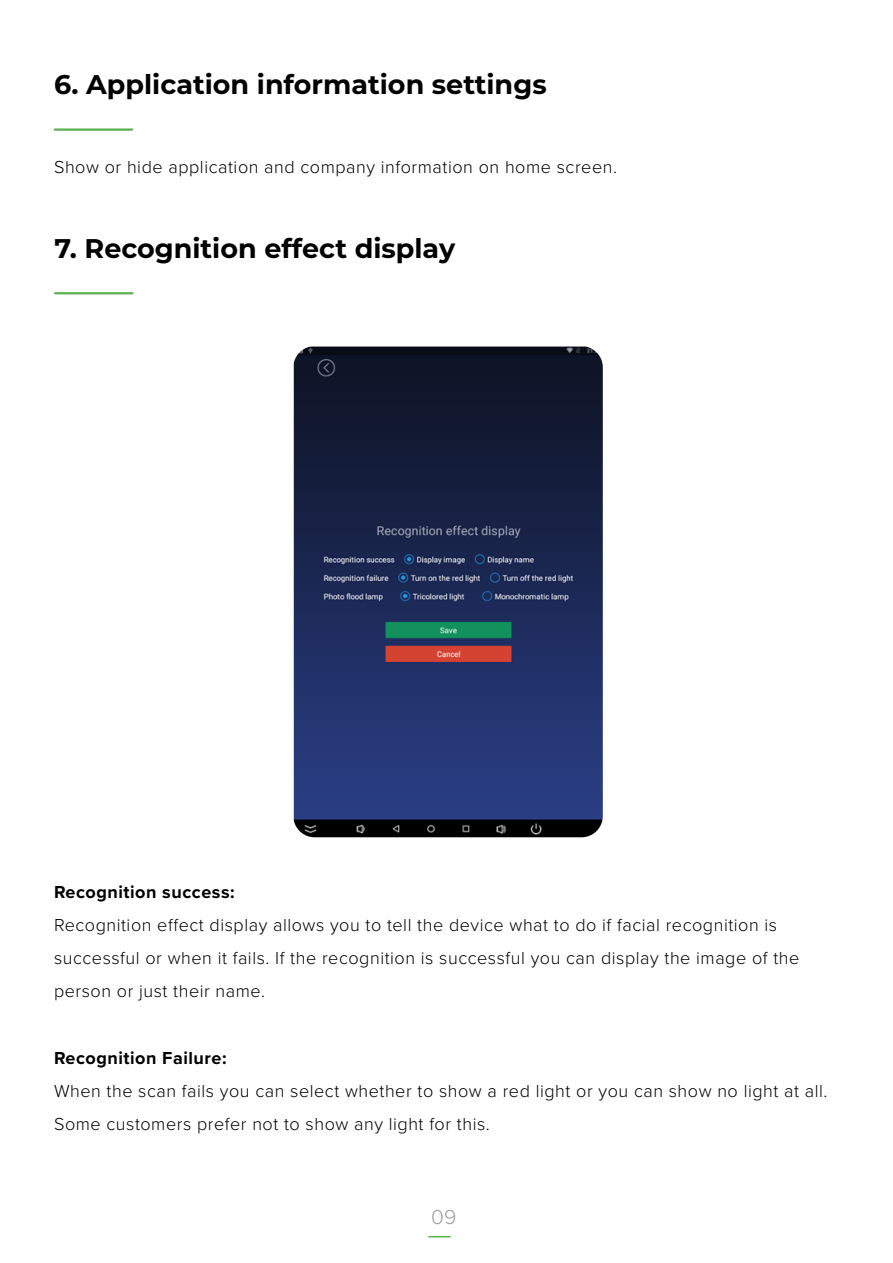
<style>
.page{position:relative;width:893px;height:1263px;background:#fff}
.page>*{position:absolute;margin:0;border:0;box-sizing:border-box;transform-origin:0 0}
.t1{font:700 27px "Montserrat";color:#000}
.t2{font:300 21px "Proxima Nova";color:#9d9d9c}
.t3{font:300 18px/33px "Proxima Nova";letter-spacing:.03em;color:#000}
.t4{font:700 18px "Proxima Nova";letter-spacing:.03em;color:#000}
</style>
<div class="page">
<hr style="left:55px;top:292px;width:77px;height:2px;background:#58b14a">
<hr style="left:55px;top:128px;width:77px;height:3px;background:#58b14a">
<svg style="left:429px;top:1236px;width:21px;height:1px"></svg>
<img style="left:294px;top:347px;width:309px;height:490px">
<h1 class="t1" style="left:54px;top:65px;width:494px">6. Application information settings</h1>
<p class="t3" style="left:54px;top:149px;width:564px">Show or hide application and company information on home screen.</p>
<h1 class="t1" style="left:54px;top:229px;width:402px">7. Recognition effect display</h1>
<p class="t4" style="left:54px;top:879px;width:182px">Recognition success:</p>
<p class="t3" style="left:54px;top:908px;width:747px">Recognition effect display allows you to tell the device what to do if facial recognition is successful or when it fails. If the recognition is successful you can display the image of the person or just their name.</p>
<p class="t4" style="left:54px;top:1044px;width:174px">Recognition Failure:</p>
<p class="t3" style="left:54px;top:1073px;width:775px">When the scan fails you can select whether to show a red light or you can show no light at all.<br>Some customers prefer not to show any light for this.</p>
<p class="t2" style="left:431px;top:1201px;width:27px">09</p>
</div>
